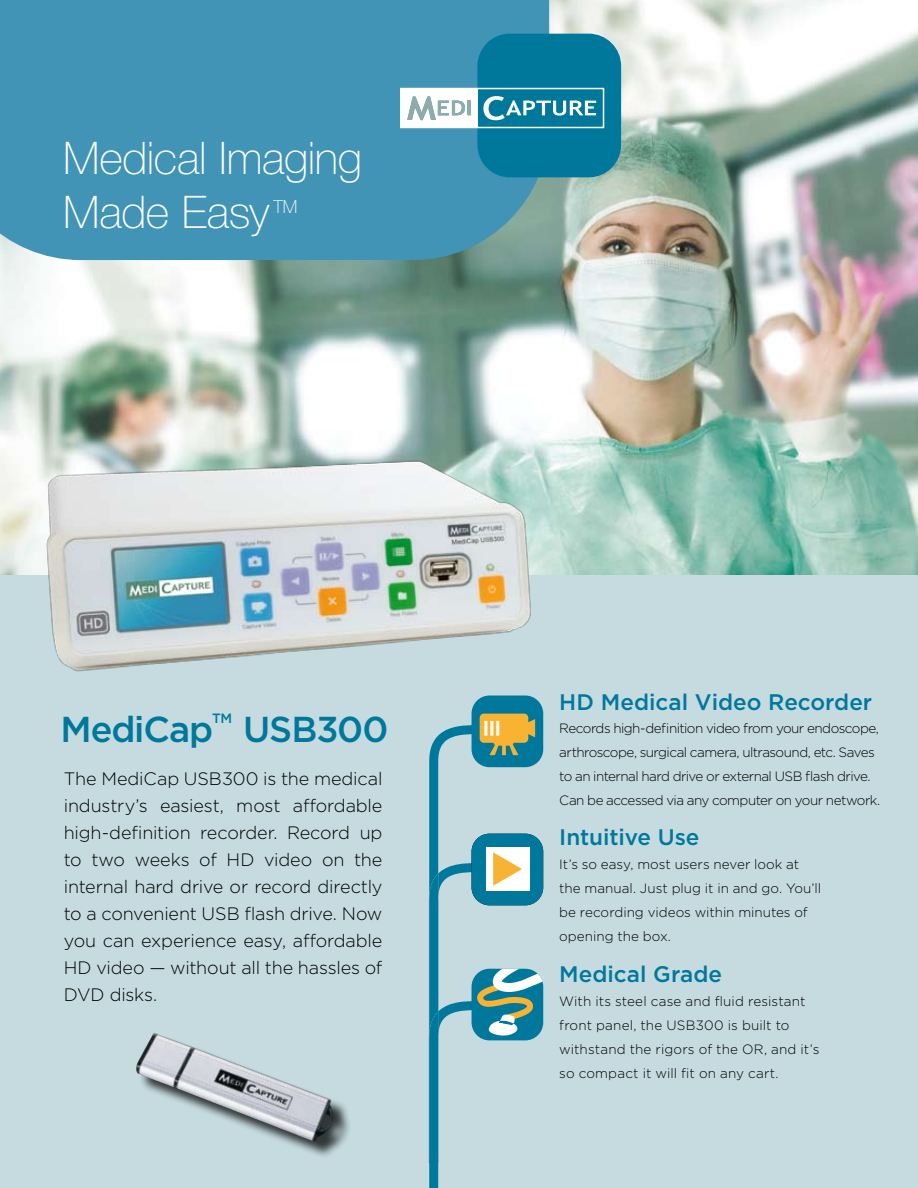
<style>
.page{position:relative;width:918px;height:1188px;background:#fff}
.page>*{position:absolute;margin:0;border:0;box-sizing:border-box;transform-origin:0 0}
.t1{font:100 45px/54px "Helvetica Neue LT Std";letter-spacing:-.01em;color:#fff}
.t2{font:500 36px "Gotham";letter-spacing:-.03em;color:#00789c}
.t3{font:500 22.5px "Gotham";color:#00789c}
.t4{font:300 18px/27px "Gotham";letter-spacing:-.01em;color:#000;text-align:justify}
.t5{font:100 18px "Helvetica Neue LT Std";color:#fff}
.t6{font:300 13.5px/24px "Gotham";letter-spacing:-.04em;color:#000}
.t7{font:300 13.5px/24px "Gotham";letter-spacing:.01em;color:#000}
.t8{font:300 13.5px/24px "Gotham";letter-spacing:-.01em;color:#000}
.t9{font:500 13.5px "Gotham";color:#00789c}
</style>
<div class="page">
<img style="left:0;top:0;width:918px;height:575px">
<div style="left:0;top:575px;width:918px;height:613px;background:#c5dbdf"></div>
<div style="left:0;top:0;width:549px;height:260px;background:#4294b6"></div>
<div style="left:477px;top:34px;width:144px;height:143px;background:#00789c;border-radius:32px"></div>
<svg style="left:400px;top:88px;width:204px;height:40px"></svg>
<div style="left:472px;top:696px;width:71px;height:71px;background:#00789c;border-radius:18px"></div>
<div style="left:480px;top:714px;width:48px;height:29px;background:#f8b333;border-radius:4px"></div>
<svg style="left:429px;top:719px;width:114px;height:469px"></svg>
<div style="left:493px;top:738px;width:21px;height:8px;background:#f8b333;border-radius:4px"></div>
<hr style="left:484px;top:721px;width:3px;height:15px;background:#fff">
<hr style="left:490px;top:721px;width:3px;height:15px;background:#fff">
<hr style="left:496px;top:721px;width:3px;height:15px;background:#fff">
<img style="left:32px;top:441px;width:515px;height:231px">
<img style="left:136px;top:1033px;width:199px;height:108px">
<h1 class="t1" style="left:63px;top:131px;width:301px">Medical Imaging<br>Made Easy</h1>
<p class="t5" style="left:273px;top:196px;width:25px">TM</p>
<h2 class="t2" style="left:61px;top:706px;width:154px">MediCap</h2>
<p class="t9" style="left:212px;top:709px;width:22px">TM</p>
<h2 class="t2" style="left:243px;top:706px;width:147px">USB300</h2>
<p class="t4" style="left:64px;top:764px;width:320px">The MediCap USB300 is the medical industry’s easiest, most affordable high-definition recorder. Record up to two weeks of HD video on the internal hard drive or record directly to a convenient USB flash drive. Now you can experience easy, affordable HD video — without all the hassles of DVD disks.</p>
<p class="t3" style="left:559px;top:687px;width:314px">HD Medical Video Recorder</p>
<p class="t6" style="left:559px;top:716px;width:322px">Records high-definition video from your endoscope, arthroscope, surgical camera, ultrasound, etc. Saves to an internal hard drive or external USB flash drive.<br>Can be accessed via any computer on your network.</p>
<p class="t3" style="left:559px;top:823px;width:142px">Intuitive Use</p>
<p class="t8" style="left:559px;top:852px;width:263px">It’s so easy, most users never look at the manual. Just plug it in and go. You’ll be recording videos within minutes of opening the box.</p>
<p class="t3" style="left:559px;top:959px;width:164px">Medical Grade</p>
<p class="t7" style="left:559px;top:989px;width:262px">With its steel case and fluid resistant front panel, the USB300 is built to withstand the rigors of the OR, and it’s so compact it will fit on any cart.</p>
</div>
